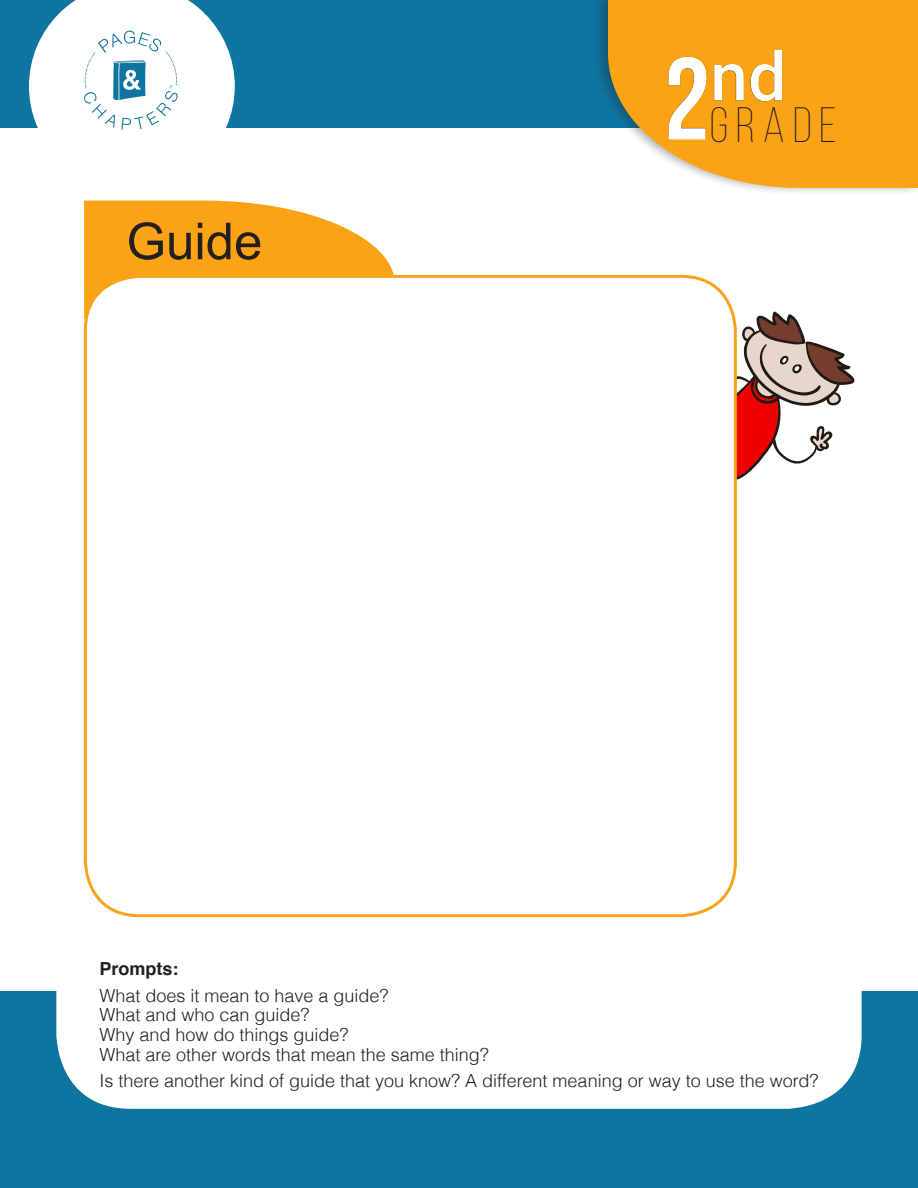
<style>
.page{position:relative;width:918px;height:1188px;background:#fff}
.page>*{position:absolute;margin:0;border:0;box-sizing:border-box;transform-origin:0 0}
.t1{font:500 68.25px "Roboto";color:#fff}
.t2{font:51px "Helvetica";color:#231f20}
.t3{font:300 49.65px "Bebas Neue";letter-spacing:.16em;color:#231f20}
.t4{font:300 18px "Helvetica";color:#231f20}
.t5{font:700 18px "Helvetica";color:#231f20}
.s1{font-family:"Bebas Neue";font-weight:700;font-size:117px}
</style>
<div class="page">
<div style="left:0;top:991px;width:918px;height:197px;background:#0e75a1"></div>
<div style="left:56px;top:302px;width:806px;height:807px;background:#fff;border-radius:74px"></div>
<svg style="left:737px;top:311px;width:118px;height:169px"></svg>
<div style="left:0;top:0;width:918px;height:127px;background:#0e75a1"></div>
<div style="left:593px;top:0;width:325px;height:196px;background:#231f20;opacity:.32"></div>
<svg style="left:608px;top:0;width:310px;height:188px;background:#f6ad37"></svg>
<svg style="left:84px;top:201px;width:311px;height:118px;background:#fcaf36"></svg>
<div style="left:641px;top:29px;width:226px;height:131px;background:#fca215"></div>
<svg style="left:29px;top:0;width:206px;height:130px;background:#daeaf0"></svg>
<div style="left:85px;top:276px;width:650px;height:640px;background:#fff;border-radius:54px"></div>
<div style="left:84px;top:275px;width:653px;height:642px;border:3px solid #f9a21c;border-radius:54px"></div>
<p class="t2" style="left:126px;top:206px;width:138px">Guide</p>
<h1 class="t1" style="left:664px;top:29px;width:124px"><span class="s1">2</span>nd</h1>
<p class="t3" style="left:710px;top:98px;width:129px">GRADE</p>
<p class="t5" style="left:99px;top:957px;width:81px">Prompts:</p>
<p class="t4" style="left:99px;top:981px;width:291px">What does it mean to have a guide?</p>
<p class="t4" style="left:99px;top:1001px;width:212px">What and who can guide?</p>
<p class="t4" style="left:99px;top:1020px;width:251px">Why and how do things guide?</p>
<p class="t4" style="left:99px;top:1040px;width:391px">What are other words that mean the same thing?</p>
<p class="t4" style="left:99px;top:1067px;width:721px">Is there another kind of guide that you know? A different meaning or way to use the word?</p>
</div>
